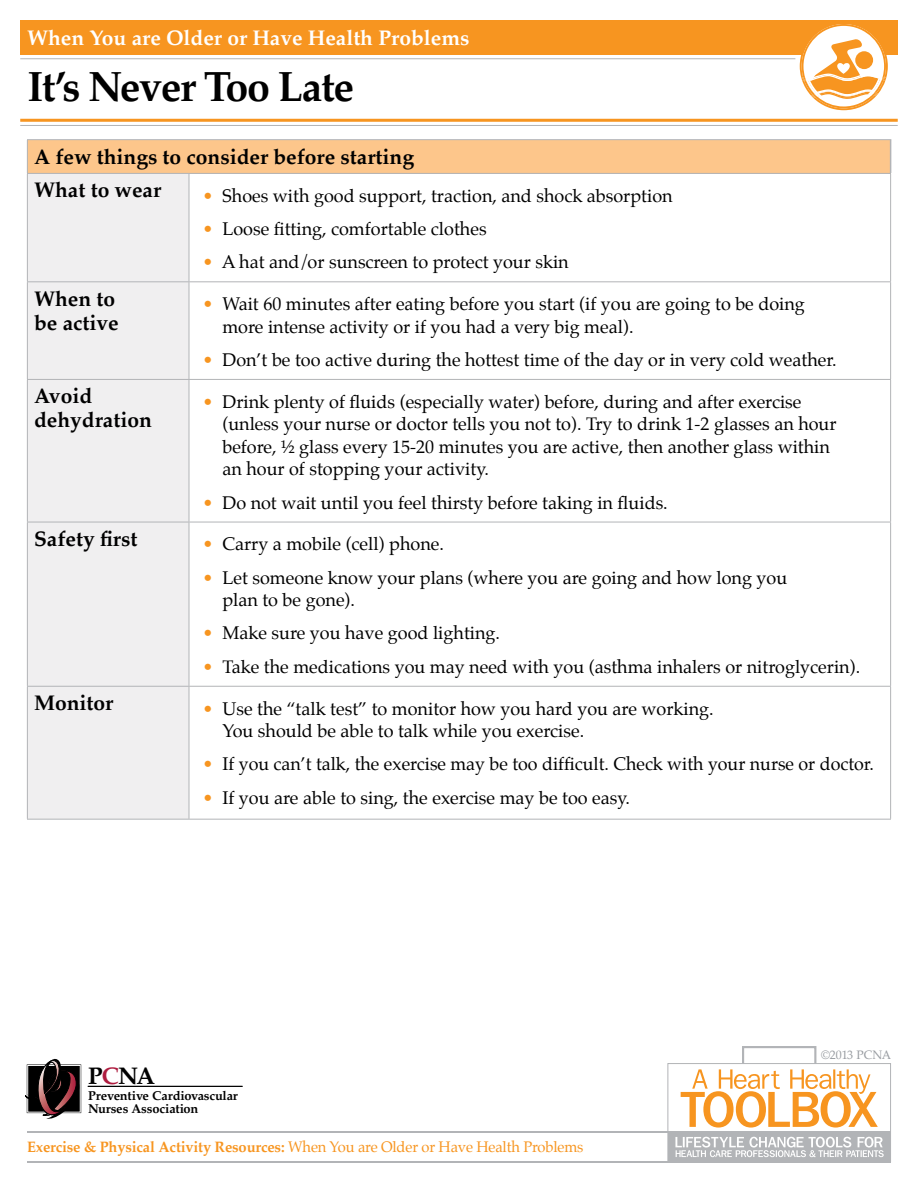
<style>
.page{position:relative;width:918px;height:1188px;background:#fff}
.page>*{position:absolute;margin:0;border:0;box-sizing:border-box;transform-origin:0 0}
.t1{font:700 42px "Palatino";letter-spacing:-.03em;color:#000}
.t2{font:700 24px "Palatino";color:#000}
.t3{font:700 21px/24px "Palatino";color:#000}
.t4{font:700 21px "Palatino";color:#fff}
.t5{font:18px/22.5px "Palatino";color:#000}
.t6{font:700 15px "Palatino";letter-spacing:-.01em;color:#f79520}
.t7{font:700 12.9px/12.9px "Palatino";letter-spacing:-.02em;color:#000}
.t8{font:12px "Palatino";letter-spacing:-.01em;color:#979ba0}
.s1{color:#f79520}
.s2{color:#ae1c3f}
.s3{font-weight:400}
</style>
<div class="page">
<div style="left:20px;top:20px;width:878px;height:35px;background:#f79520"></div>
<hr style="left:20px;top:119px;width:878px;height:3px;background:#f79520">
<hr style="left:20px;top:125px;width:878px;height:1px;background:#b2b4b7">
<hr style="left:20px;top:58px;width:775px;height:1px;background:#b2b4b7">
<div style="left:742px;top:1046px;width:74px;height:21px;background:#fff;border:2px solid #b2b4b7"></div>
<div style="left:667px;top:1063px;width:224px;height:99px;background:#fff;border:1px solid #b2b4b7"></div>
<div style="left:668px;top:1132px;width:223px;height:30px;background:#b2b4b7"></div>
<hr style="left:27px;top:1161px;width:864px;height:1px;background:#b2b4b7">
<hr style="left:27px;top:1132px;width:864px;height:1px;background:#b2b4b7">
<svg style="left:79px;top:1065px;width:2px;height:47px"></svg>
<svg style="left:25px;top:1059px;width:54px;height:60px"></svg>
<hr style="left:88px;top:1086px;width:155px;height:1px;background:#000">
<svg style="left:675px;top:1137px;width:209px;height:20px"></svg>
<svg style="left:681px;top:1069px;width:197px;height:59px"></svg>
<svg style="left:800px;top:24px;width:88px;height:86px"></svg>
<div style="left:27px;top:140px;width:864px;height:33px;background:#fdc68b"></div>
<div style="left:28px;top:174px;width:161px;height:645px;background:#f0eff0"></div>
<hr style="left:27px;top:173px;width:162px;height:1px;background:#b2b4b7">
<hr style="left:189px;top:173px;width:702px;height:1px;background:#b2b4b7">
<hr style="left:189px;top:174px;width:1px;height:107px;background:#b2b4b7">
<hr style="left:27px;top:281px;width:162px;height:1px;background:#b2b4b7">
<hr style="left:189px;top:281px;width:702px;height:1px;background:#b2b4b7">
<hr style="left:189px;top:282px;width:1px;height:97px;background:#b2b4b7">
<hr style="left:27px;top:379px;width:162px;height:1px;background:#b2b4b7">
<hr style="left:189px;top:379px;width:702px;height:1px;background:#b2b4b7">
<hr style="left:189px;top:380px;width:1px;height:142px;background:#b2b4b7">
<hr style="left:27px;top:522px;width:162px;height:1px;background:#b2b4b7">
<hr style="left:189px;top:522px;width:702px;height:1px;background:#b2b4b7">
<hr style="left:189px;top:522px;width:1px;height:164px;background:#b2b4b7">
<hr style="left:27px;top:686px;width:162px;height:1px;background:#b2b4b7">
<hr style="left:189px;top:686px;width:702px;height:1px;background:#b2b4b7">
<hr style="left:189px;top:687px;width:1px;height:132px;background:#b2b4b7">
<hr style="left:27px;top:139px;width:162px;height:1px;background:#b2b4b7">
<hr style="left:27px;top:140px;width:1px;height:33px;background:#b2b4b7">
<hr style="left:189px;top:139px;width:702px;height:1px;background:#b2b4b7">
<hr style="left:27px;top:174px;width:1px;height:107px;background:#b2b4b7">
<hr style="left:890px;top:174px;width:1px;height:107px;background:#b2b4b7">
<hr style="left:27px;top:282px;width:1px;height:97px;background:#b2b4b7">
<hr style="left:890px;top:282px;width:1px;height:97px;background:#b2b4b7">
<hr style="left:27px;top:380px;width:1px;height:142px;background:#b2b4b7">
<hr style="left:890px;top:380px;width:1px;height:142px;background:#b2b4b7">
<hr style="left:27px;top:522px;width:1px;height:164px;background:#b2b4b7">
<hr style="left:890px;top:522px;width:1px;height:164px;background:#b2b4b7">
<hr style="left:27px;top:687px;width:1px;height:132px;background:#b2b4b7">
<hr style="left:890px;top:687px;width:1px;height:132px;background:#b2b4b7">
<hr style="left:27px;top:819px;width:162px;height:1px;background:#b2b4b7">
<hr style="left:189px;top:819px;width:702px;height:1px;background:#b2b4b7">
<hr style="left:890px;top:140px;width:1px;height:33px;background:#b2b4b7">
<p class="t4" style="left:27px;top:20px;width:444px">When You are Older or Have Health Problems</p>
<h1 class="t1" style="left:27px;top:51px;width:329px">It’s Never Too Late</h1>
<p class="t3" style="left:34px;top:139px;width:381px;line-height:33.8px">A few things to consider before starting<br>What to wear</p>
<p class="t5" style="left:202px;top:184px;width:472px"><span class="s1">•</span> Shoes with good support, traction, and shock absorption</p>
<p class="t5" style="left:202px;top:218px;width:286px"><span class="s1">•</span> Loose fitting, comfortable clothes</p>
<p class="t5" style="left:202px;top:251px;width:368px"><span class="s1">•</span> A hat and/or sunscreen to protect your skin</p>
<p class="t3" style="left:34px;top:286px;width:86px">When to be active</p>
<p class="t5" style="left:222px;top:293px;width:584px;text-indent:-20px"><span class="s1">•</span> Wait 60 minutes after eating before you start (if you are going to be doing more intense activity or if you had a very big meal).</p>
<p class="t5" style="left:202px;top:348px;width:636px"><span class="s1">•</span> Don’t be too active during the hottest time of the day or in very cold weather.</p>
<p class="t3" style="left:34px;top:384px;width:119px">Avoid dehydration</p>
<p class="t5" style="left:222px;top:390px;width:616px;text-indent:-20px"><span class="s1">•</span> Drink plenty of fluids (especially water) before, during and after exercise (unless your nurse or doctor tells you not to). Try to drink 1-2 glasses an hour before, ½ glass every 15-20 minutes you are active, then another glass within an hour of stopping your activity.</p>
<p class="t5" style="left:202px;top:491px;width:467px"><span class="s1">•</span> Do not wait until you feel thirsty before taking in fluids.</p>
<p class="t3" style="left:34px;top:526px;width:105px">Safety first</p>
<p class="t5" style="left:202px;top:533px;width:243px"><span class="s1">•</span> Carry a mobile (cell) phone.</p>
<p class="t5" style="left:222px;top:566px;width:566px;text-indent:-20px"><span class="s1">•</span> Let someone know your plans (where you are going and how long you plan to be gone).</p>
<p class="t5" style="left:202px;top:622px;width:299px"><span class="s1">•</span> Make sure you have good lighting.</p>
<p class="t5" style="left:202px;top:655px;width:659px"><span class="s1">•</span> Take the medications you may need with you (asthma inhalers or nitroglycerin).</p>
<p class="t3" style="left:34px;top:691px;width:81px">Monitor</p>
<p class="t5" style="left:222px;top:697px;width:493px;text-indent:-20px"><span class="s1">•</span> Use the “talk test” to monitor how you hard you are working.<br>You should be able to talk while you exercise.</p>
<p class="t5" style="left:202px;top:753px;width:673px"><span class="s1">•</span> If you can’t talk, the exercise may be too difficult. Check with your nurse or doctor.</p>
<p class="t5" style="left:202px;top:786px;width:429px"><span class="s1">•</span> If you are able to sing, the exercise may be too easy.</p>
<h2 class="t2" style="left:88px;top:1055px;width:68px">P<span class="s2">C</span>NA</h2>
<p class="t7" style="left:88px;top:1089px;width:151px">Preventive Cardiovascular<br>Nurses Association</p>
<p class="t6" style="left:27px;top:1134px;width:558px">Exercise &amp; Physical Activity Resources: <span class="s3">When You are Older or Have Health Problems</span></p>
<p class="t8" style="left:821px;top:1045px;width:72px">©2013 PCNA</p>
</div>
